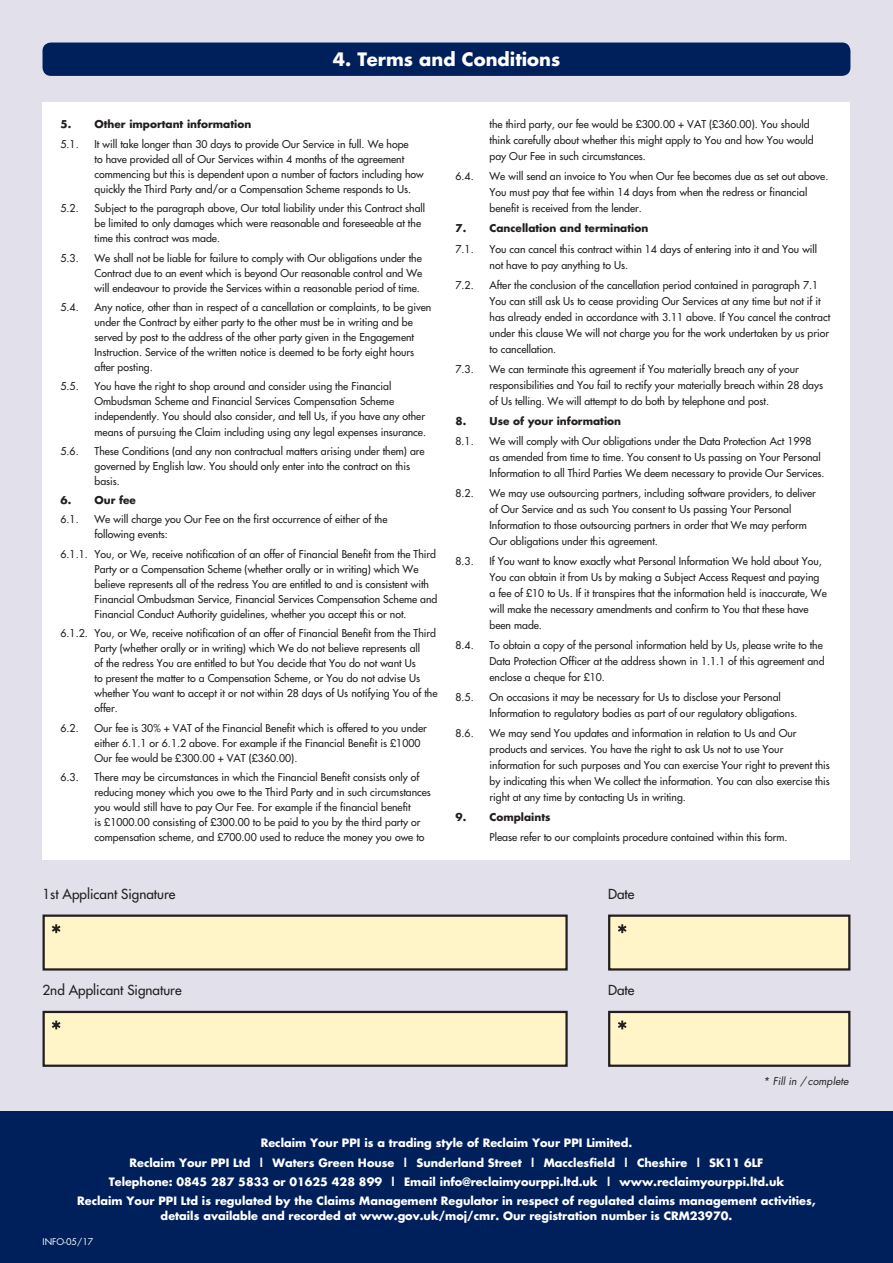
<style>
.page{position:relative;width:893px;height:1263px;background:#e1e0eb}
.page>*{position:absolute;margin:0;border:0;box-sizing:border-box;transform-origin:0 0}
.t1{font:700 18px "Futura";color:#fff}
.t2{font:13.5px "Futura";color:#231f20}
.t3{font:700 11.25px/15px "Futura";color:#fff;text-align:center}
.t4{font:10.5px/15px "Futura";color:#231f20}
.t5{font:700 10.5px "Futura";color:#231f20}
.t6{font:italic 10.5px "Futura";color:#231f20}
.t7{font:9px "Futura";color:#fff}
</style>
<div class="page">
<div style="left:0;top:1111px;width:893px;height:152px;background:#00205b"></div>
<div style="left:43px;top:43px;width:807px;height:33px;background:#00205b;border-radius:9px"></div>
<div style="left:43px;top:102px;width:807px;height:757px;background:#fff"></div>
<div style="left:44px;top:916px;width:523px;height:53px;background:#fff5c8"></div>
<div style="left:43px;top:914px;width:525px;height:56px;border:2px solid #231f20"></div>
<div style="left:44px;top:1012px;width:523px;height:54px;background:#fff5c8"></div>
<div style="left:43px;top:1011px;width:525px;height:56px;border:2px solid #231f20"></div>
<svg style="left:52px;top:924px;width:9px;height:9px"></svg>
<svg style="left:52px;top:1020px;width:9px;height:9px"></svg>
<div style="left:609px;top:1012px;width:240px;height:54px;background:#fff5c8"></div>
<div style="left:608px;top:1011px;width:242px;height:56px;border:2px solid #231f20"></div>
<div style="left:609px;top:916px;width:240px;height:53px;background:#fff5c8"></div>
<div style="left:608px;top:914px;width:242px;height:56px;border:2px solid #231f20"></div>
<svg style="left:618px;top:924px;width:9px;height:9px"></svg>
<svg style="left:618px;top:1020px;width:9px;height:9px"></svg>
<p class="t1" style="left:333px;top:46px;width:229px">4. Terms and Conditions</p>
<p class="t5" style="left:61px;top:117px;width:192px">5. Other important information</p>
<p class="t4" style="left:61px;top:136px;width:20px">5.1.</p>
<p class="t4" style="left:95px;top:136px;width:331px">It will take longer than 30 days to provide Our Service in full. We hope<br>to have provided all of Our Services within 4 months of the agreement commencing but this is dependent upon a number of factors including how quickly the Third Party and/or a Compensation Scheme responds to Us.</p>
<p class="t4" style="left:61px;top:201px;width:20px">5.2.</p>
<p class="t4" style="left:95px;top:201px;width:332px">Subject to the paragraph above, Our total liability under this Contract shall be limited to only damages which were reasonable and foreseeable at the time this contract was made.</p>
<p class="t4" style="left:61px;top:250px;width:20px">5.3.</p>
<p class="t4" style="left:95px;top:250px;width:329px;text-align:justify">We shall not be liable for failure to comply with Our obligations under the Contract due to an event which is beyond Our reasonable control and We will endeavour to provide the Services within a reasonable period of time.</p>
<p class="t4" style="left:61px;top:299px;width:20px">5.4.</p>
<p class="t4" style="left:95px;top:299px;width:338px">Any notice, other than in respect of a cancellation or complaints, to be given under the Contract by either party to the other must be in writing and be served by post to the address of the other party given in the Engagement Instruction. Service of the written notice is deemed to be forty eight hours after posting.</p>
<p class="t4" style="left:61px;top:379px;width:20px">5.5.</p>
<p class="t4" style="left:95px;top:379px;width:333px">You have the right to shop around and consider using the Financial Ombudsman Scheme and Financial Services Compensation Scheme independently. You should also consider, and tell Us, if you have any other means of pursuing the Claim including using any legal expenses insurance.</p>
<p class="t4" style="left:61px;top:443px;width:20px">5.6.</p>
<p class="t4" style="left:95px;top:443px;width:332px">These Conditions (and any non contractual matters arising under them) are governed by English law. You should only enter into the contract on this basis.</p>
<p class="t5" style="left:61px;top:493px;width:77px">6. Our fee</p>
<p class="t4" style="left:61px;top:512px;width:20px">6.1.</p>
<p class="t4" style="left:95px;top:512px;width:294px">We will charge you Our Fee on the first occurrence of either of the following events:</p>
<p class="t4" style="left:95px;top:546px;width:344px;text-indent:-34px">6.1.1. You, or We, receive notification of an offer of Financial Benefit from the Third Party or a Compensation Scheme (whether orally or in writing) which We believe represents all of the redress You are entitled to and is consistent with Financial Ombudsman Service, Financial Services Compensation Scheme and Financial Conduct Authority guidelines, whether you accept this or not.</p>
<p class="t4" style="left:95px;top:626px;width:344px;text-indent:-34px">6.1.2. You, or We, receive notification of an offer of Financial Benefit from the Third Party (whether orally or in writing) which We do not believe represents all<br>of the redress You are entitled to but You decide that You do not want Us<br>to present the matter to a Compensation Scheme, or You do not advise Us whether You want to accept it or not within 28 days of Us notifying You of the offer.</p>
<p class="t4" style="left:61px;top:720px;width:20px">6.2.</p>
<p class="t4" style="left:95px;top:720px;width:334px">Our fee is 30% + VAT of the Financial Benefit which is offered to you under either 6.1.1 or 6.1.2 above. For example if the Financial Benefit is £1000<br>Our fee would be £300.00 + VAT (£360.00).</p>
<p class="t4" style="left:61px;top:770px;width:20px">6.3.</p>
<p class="t4" style="left:95px;top:770px;width:338px">There may be circumstances in which the Financial Benefit consists only of reducing money which you owe to the Third Party and in such circumstances you would still have to pay Our Fee. For example if the financial benefit<br>is £1000.00 consisting of £300.00 to be paid to you by the third party or compensation scheme, and £700.00 used to reduce the money you owe to</p>
<p class="t2" style="left:43px;top:885px;width:134px">1st Applicant Signature</p>
<p class="t4" style="left:489px;top:116px;width:326px;line-height:15.9px">the third party, our fee would be £300.00 + VAT (£360.00). You should think carefully about whether this might apply to You and how You would pay Our Fee in such circumstances.</p>
<p class="t4" style="left:455px;top:169px;width:20px">6.4.</p>
<p class="t4" style="left:489px;top:169px;width:340px;line-height:15.9px">We will send an invoice to You when Our fee becomes due as set out above.<br>You must pay that fee within 14 days from when the redress or financial benefit is received from the lender.</p>
<p class="t5" style="left:455px;top:221px;width:194px">7. Cancellation and termination</p>
<p class="t4" style="left:455px;top:241px;width:20px">7.1.</p>
<p class="t4" style="left:489px;top:241px;width:329px;line-height:15.9px">You can cancel this contract within 14 days of entering into it and You will not have to pay anything to Us.</p>
<p class="t4" style="left:455px;top:277px;width:20px">7.2.</p>
<p class="t4" style="left:489px;top:277px;width:342px;line-height:15.9px">After the conclusion of the cancellation period contained in paragraph 7.1<br>You can still ask Us to cease providing Our Services at any time but not if it has already ended in accordance with 3.11 above. If You cancel the contract under this clause We will not charge you for the work undertaken by us prior to cancellation.</p>
<p class="t4" style="left:455px;top:361px;width:20px">7.3.</p>
<p class="t4" style="left:489px;top:361px;width:335px;line-height:15.9px">We can terminate this agreement if You materially breach any of your responsibilities and You fail to rectify your materially breach within 28 days of Us telling. We will attempt to do both by telephone and post.</p>
<p class="t5" style="left:455px;top:414px;width:167px">8. Use of your information</p>
<p class="t4" style="left:455px;top:433px;width:20px">8.1.</p>
<p class="t4" style="left:489px;top:433px;width:337px;line-height:15.9px">We will comply with Our obligations under the Data Protection Act 1998<br>as amended from time to time. You consent to Us passing on Your Personal<br>Information to all Third Parties We deem necessary to provide Our Services.</p>
<p class="t4" style="left:455px;top:486px;width:20px">8.2.</p>
<p class="t4" style="left:489px;top:485px;width:328px;line-height:15.9px">We may use outsourcing partners, including software providers, to deliver of Our Service and as such You consent to Us passing Your Personal Information to those outsourcing partners in order that We may perform Our obligations under this agreement.</p>
<p class="t4" style="left:455px;top:554px;width:20px">8.3.</p>
<p class="t4" style="left:489px;top:553px;width:339px;line-height:15.9px">If You want to know exactly what Personal Information We hold about You, You can obtain it from Us by making a Subject Access Request and paying a fee of £10 to Us. If it transpires that the information held is inaccurate, We will make the necessary amendments and confirm to You that these have been made.</p>
<p class="t4" style="left:455px;top:637px;width:20px">8.4.</p>
<p class="t4" style="left:489px;top:637px;width:337px;line-height:15.9px">To obtain a copy of the personal information held by Us, please write to the<br>Data Protection Officer at the address shown in 1.1.1 of this agreement and enclose a cheque for £10.</p>
<p class="t4" style="left:455px;top:689px;width:20px">8.5.</p>
<p class="t4" style="left:489px;top:689px;width:309px;line-height:15.9px">On occasions it may be necessary for Us to disclose your Personal<br>Information to regulatory bodies as part of our regulatory obligations.</p>
<p class="t4" style="left:455px;top:726px;width:20px">8.6.</p>
<p class="t4" style="left:489px;top:725px;width:342px;line-height:15.9px">We may send You updates and information in relation to Us and Our products and services. You have the right to ask Us not to use Your information for such purposes and You can exercise Your right to prevent this by indicating this when We collect the information. You can also exercise this right at any time by contacting Us in writing.</p>
<p class="t5" style="left:455px;top:810px;width:97px">9. Complaints</p>
<p class="t4" style="left:489px;top:830px;width:300px">Please refer to our complaints procedure contained within this form.</p>
<p class="t2" style="left:608px;top:885px;width:28px">Date</p>
<p class="t2" style="left:43px;top:982px;width:141px">2nd Applicant Signature</p>
<p class="t2" style="left:608px;top:982px;width:28px">Date</p>
<p class="t6" style="left:763px;top:1074px;width:87px">* Fill in / complete</p>
<p class="t3" style="left:261px;top:1135px;width:373px">Reclaim Your PPI is a trading style of Reclaim Your PPI Limited.</p>
<p class="t3" style="left:130px;top:1154px;width:635px">Reclaim Your PPI Ltd | Waters Green House | Sunderland Street | Macclesfield | Cheshire | SK11 6LF</p>
<p class="t3" style="left:109px;top:1174px;width:677px">Telephone: 0845 287 5833 or 01625 428 899 | Email info@reclaimyourppi.ltd.uk | www.reclaimyourppi.ltd.uk</p>
<p class="t3" style="left:77px;top:1193px;width:740px">Reclaim Your PPI Ltd is regulated by the Claims Management Regulator in respect of regulated claims management activities, details available and recorded at www.gov.uk/moj/cmr. Our registration number is CRM23970.</p>
<p class="t7" style="left:43px;top:1235px;width:52px">INFO-05/17</p>
</div>
